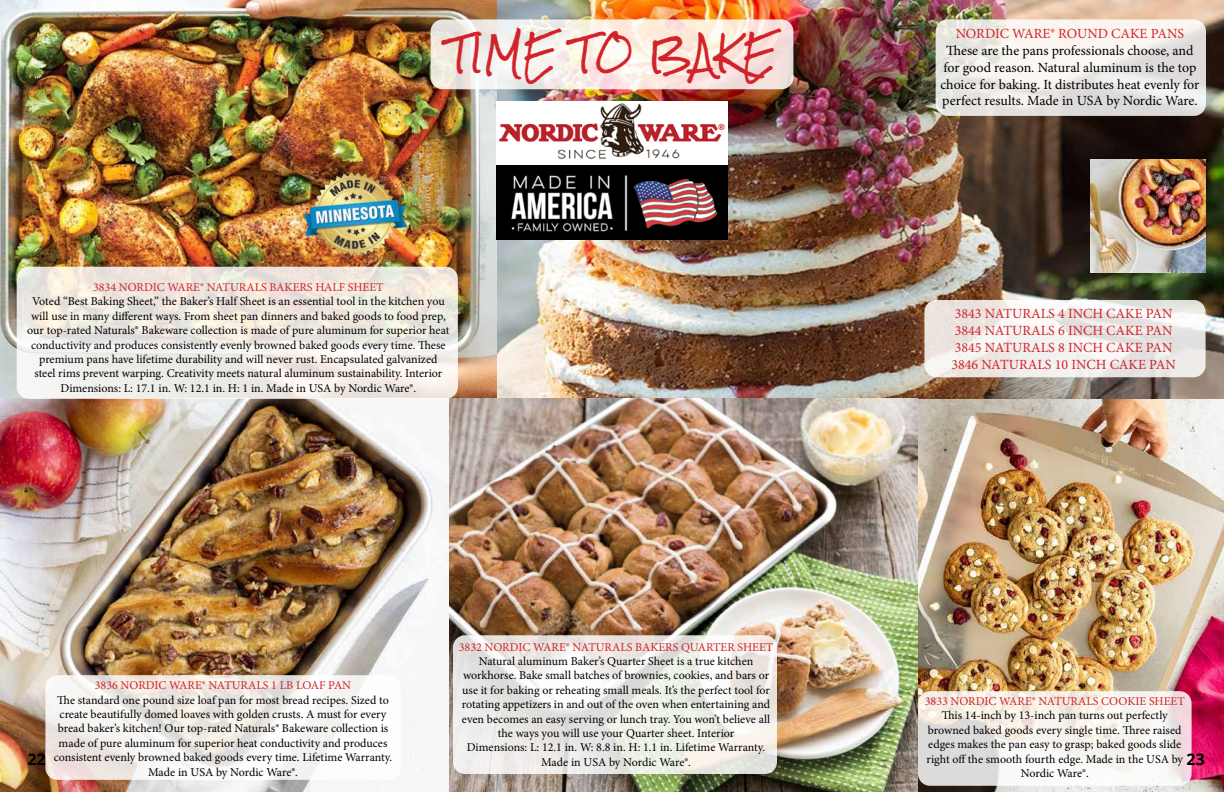
<style>
.page{position:relative;width:1224px;height:792px;background:#fff}
.page>*{position:absolute;margin:0;border:0;box-sizing:border-box;transform-origin:0 0}
.t1{font:36px "Rock Salt Pro";color:#d2232a}
.t2{font:700 16px "Open Sans";color:#000}
.t3{font:14px/16.8px "Minion Pro";letter-spacing:-.005em;color:#000;text-align:center}
.t4{font:14px/16.8px "Minion Pro";color:#d2232a}
.t5{font:12px/14.4px "Minion Pro";color:#000;text-align:center}
.t6{font:12px "Minion Pro";color:#d2232a}
</style>
<div class="page">
<img style="left:449px;top:399px;width:775px;height:393px">
<img style="left:497px;top:0;width:727px;height:399px">
<img style="left:0;top:397px;width:449px;height:395px">
<img style="left:0;top:0;width:497px;height:397px">
<svg style="left:45px;top:675px;width:356px;height:105px"></svg>
<svg style="left:17px;top:267px;width:441px;height:132px"></svg>
<svg style="left:431px;top:19px;width:362px;height:70px"></svg>
<svg style="left:918px;top:691px;width:274px;height:95px"></svg>
<svg style="left:453px;top:635px;width:324px;height:139px"></svg>
<svg style="left:936px;top:19px;width:270px;height:97px"></svg>
<img style="left:1091px;top:159px;width:115px;height:113px">
<svg style="left:924px;top:300px;width:282px;height:77px"></svg>
<img style="left:497px;top:101px;width:230px;height:138px">
<img style="left:299px;top:168px;width:111px;height:91px">
<h1 class="t1" style="left:447px;top:36px;width:331px">TIME TO BAKE</h1>
<p class="t6" style="left:93px;top:279px;width:292px">3834 NORDIC WARE® NATURALS BAKERS HALF SHEET</p>
<p class="t5" style="left:27px;top:294px;width:424px">Voted “Best Baking Sheet,” the Baker’s Half Sheet is an essential tool in the kitchen you will use in many different ways. From sheet pan dinners and baked goods to food prep, our top-rated Naturals® Bakeware collection is made of pure aluminum for superior heat conductivity and produces consistently evenly browned baked goods every time. These premium pans have lifetime durability and will never rust. Encapsulated galvanized steel rims prevent warping. Creativity meets natural aluminum sustainability. Interior Dimensions: L: 17.1 in. W: 12.1 in. H: 1 in. Made in USA by Nordic Ware®.</p>
<p class="t4" style="left:956px;top:25px;width:230px">NORDIC WARE® ROUND CAKE PANS</p>
<p class="t3" style="left:940px;top:42px;width:261px">These are the pans professionals choose, and for good reason. Natural aluminum is the top choice for baking. It distributes heat evenly for perfect results. Made in USA by Nordic Ware.</p>
<p class="t4" style="left:951px;top:306px;width:226px">3843 NATURALS 4 INCH CAKE PAN<br>3844 NATURALS 6 INCH CAKE PAN<br>3845 NATURALS 8 INCH CAKE PAN<br>3846 NATURALS 10 INCH CAKE PAN</p>
<p class="t6" style="left:459px;top:639px;width:316px">3832 NORDIC WARE® NATURALS BAKERS QUARTER SHEET</p>
<p class="t5" style="left:462px;top:654px;width:310px">Natural aluminum Baker’s Quarter Sheet is a true kitchen workhorse. Bake small batches of brownies, cookies, and bars or use it for baking or reheating small meals. It’s the perfect tool for rotating appetizers in and out of the oven when entertaining and even becomes an easy serving or lunch tray. You won’t believe all the ways you will use your Quarter sheet. Interior<br>Dimensions: L: 12.1 in. W: 8.8 in. H: 1.1 in. Lifetime Warranty.<br>Made in USA by Nordic Ware®.</p>
<p class="t6" style="left:95px;top:677px;width:258px">3836 NORDIC WARE® NATURALS 1 LB LOAF PAN</p>
<p class="t5" style="left:54px;top:693px;width:340px">The standard one pound size loaf pan for most bread recipes. Sized to create beautifully domed loaves with golden crusts. A must for every bread baker’s kitchen! Our top-rated Naturals® Bakeware collection is made of pure aluminum for superior heat conductivity and produces consistent evenly browned baked goods every time. Lifetime Warranty.<br>Made in USA by Nordic Ware®.</p>
<p class="t6" style="left:925px;top:693px;width:261px">3833 NORDIC WARE® NATURALS COOKIE SHEET</p>
<p class="t5" style="left:926px;top:708px;width:258px">This 14-inch by 13-inch pan turns out perfectly browned baked goods every single time. Three raised edges makes the pan easy to grasp; baked goods slide right off the smooth fourth edge. Made in the USA by Nordic Ware®.</p>
<h2 class="t2" style="left:27px;top:748px;width:20px">22</h2>
<h2 class="t2" style="left:1187px;top:748px;width:20px">23</h2>
</div>
